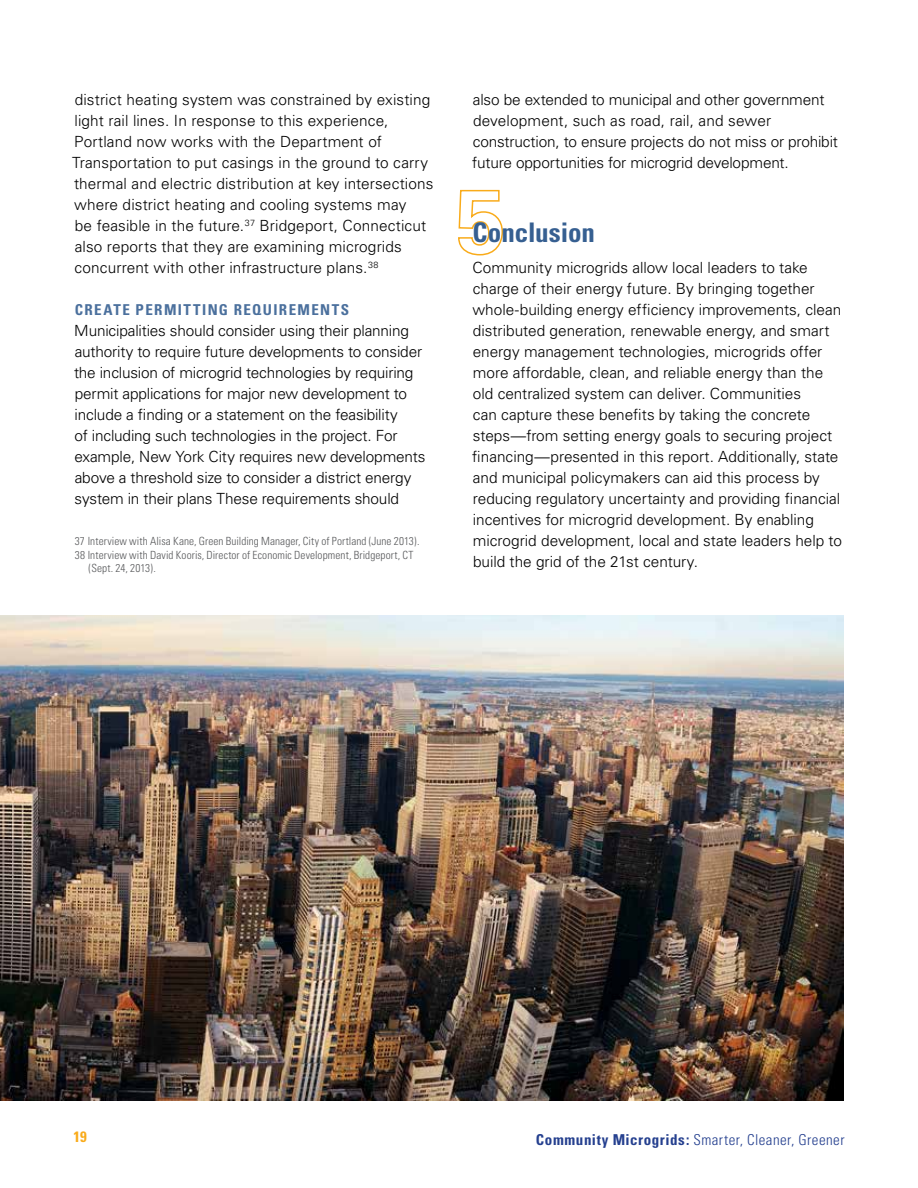
<style>
.page{position:relative;width:918px;height:1188px;background:#fff}
.page>*{position:absolute;margin:0;border:0;box-sizing:border-box;transform-origin:0 0}
.t1{font:700 condensed 27px "Univers";letter-spacing:-.01em;color:#365f91}
.t2{font:300 15.3px/21px "Univers";letter-spacing:-.005em;color:#000}
.t3{font:300 condensed 15px "Univers";letter-spacing:.03em;color:#25408f}
.t4{font:700 condensed 15px "Univers";letter-spacing:.095em;color:#4b709d}
.t5{font:700 condensed 15px "Univers";color:#f9ab1a}
.t6{font:300 condensed 11.25px "Univers";letter-spacing:.01em;color:#58595b}
.s1{font-weight:700}
</style>
<div class="page">
<svg style="left:458px;top:189px;width:45px;height:67px"></svg>
<img style="left:0;top:616px;width:844px;height:484px">
<p class="t2" style="left:72px;top:89px;width:363px">district heating system was constrained by existing light rail lines. I n response to this experience, Portland now works with the Department of Transportation to put casings in the ground to carry thermal and electric distribution at key intersections where district heating and cooling systems may<br>be feasible in the future.<sup>37</sup> Bridgeport, Connecticut also reports that they are examining microgrids concurrent with other infrastructure plans.<sup>38</sup></p>
<p class="t4" style="left:75px;top:300px;width:20px">Create</p>
<p class="t4" style="left:136px;top:300px;width:20px">Permitting</p>
<p class="t4" style="left:234px;top:300px;width:40px">Requirements</p>
<p class="t2" style="left:74px;top:320px;width:353px">M unicipalities should consider using their planning authority to require future developments to consider the inclusion of microgrid technologies by requiring permit applications for major new development to include a finding or a statement on the feasibility<br>of including such technologies in the project. For example, N ew York City requires new developments above a threshold size to consider a district energy system in their plans These requirements should</p>
<p class="t6" style="left:75px;top:535px;width:346px">37 Interview with Alisa Kane, Green Building Manager, City of Portland (June 2013).</p>
<p class="t6" style="left:75px;top:548px;width:340px">38 Interview with David Kooris, Director of Economic Development, Bridgeport, CT</p>
<p class="t6" style="left:89px;top:562px;width:69px">(Sept. 24, 2013).</p>
<p class="t2" style="left:472px;top:89px;width:367px">also be extended to municipal and other government development, such as road, rail, and sewer construction, to ensure projects do not miss or prohibit future opportunities for microgrid development.</p>
<h1 class="t1" style="left:473px;top:215px;width:124px">Conclusion</h1>
<p class="t2" style="left:472px;top:257px;width:371px">Community microgrids allow local leaders to take charge of their energy future. By bringing together whole-building energy efficiency improvements, clean distributed generation, renewable energy, and smart energy management technologies, microgrids offer more affordable, clean, and reliable energy than the old centralized system can deliver. Communities<br>can capture these benefits by taking the concrete steps—from setting energy goals to securing project financing—presented in this report. Additionally, state and municipal policymakers can aid this process by reducing regulatory uncertainty and providing financial incentives for microgrid development. By enabling microgrid development, local and state leaders help to build the grid of the 21st century.</p>
<p class="t5" style="left:73px;top:1127px;width:15px">19</p>
<p class="t3" style="left:536px;top:1130px;width:310px"><span class="s1">Community Microgrids:</span> Smarter, Cleaner, Greener</p>
</div>
